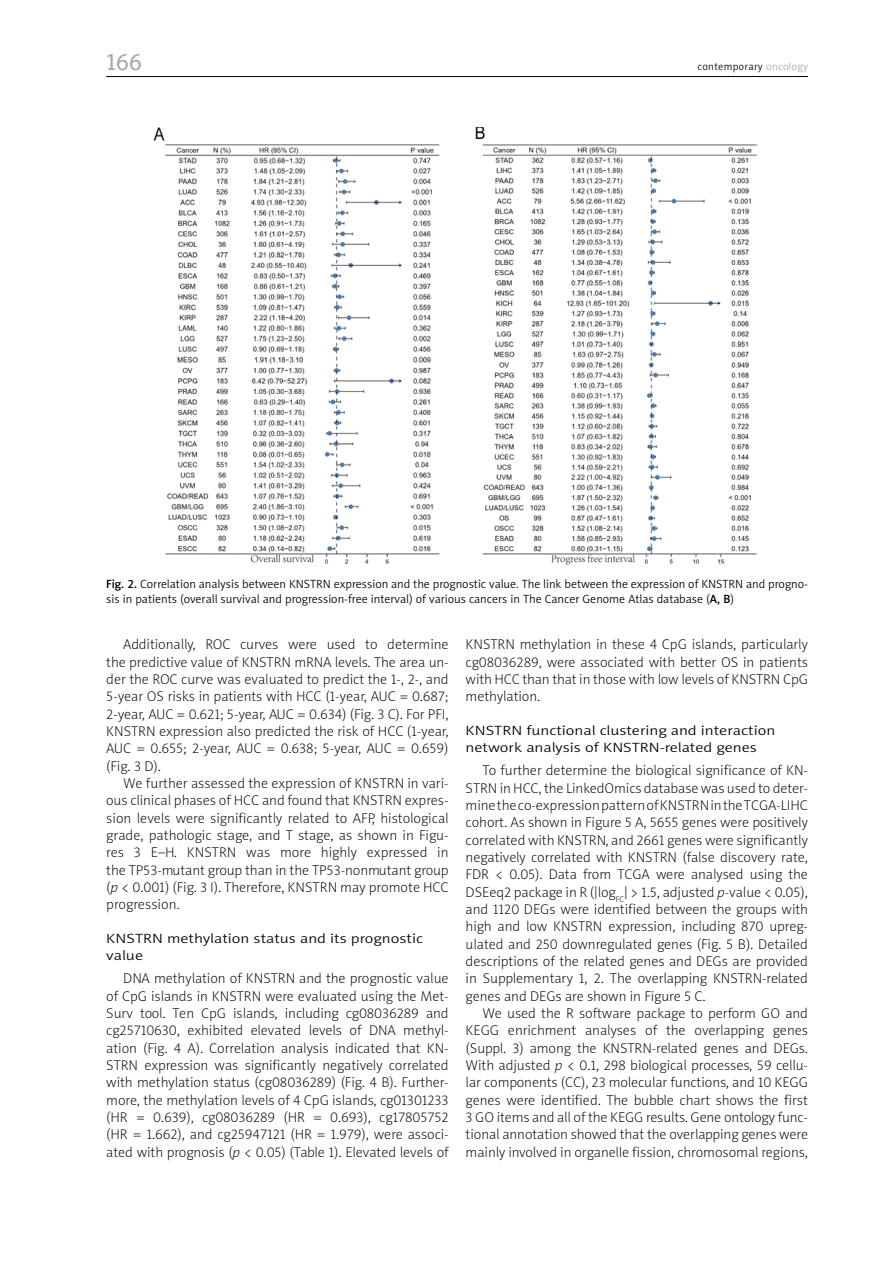
<style>
.page{position:relative;width:893px;height:1263px;background:#fff}
.page>*{position:absolute;margin:0;border:0;box-sizing:border-box;transform-origin:0 0}
.t1{font:24px "Naomi Sans EFN";color:#a8a8a7}
.t2{font:14.25px/17.4px "Naomi Sans EFN Thin";color:#000;text-align:justify}
.t3{font:13.5px/16.6px "Naomi Sans EFN Light";color:#000;scale:1.2 1}
.t4{font:12px/15px "Naomi Sans EFN Light";color:#000}
.t5{font:10.5px "Naomi Sans EFN Light";letter-spacing:.03em;color:#000}
.s1{color:#a8a8a7}
.s2{font-family:"Naomi Sans EFN Medium"}
.s3{font-style:italic}
</style>
<div class="page">
<hr style="left:106px;top:76px;width:702px;height:1px;background:#000">
<img style="left:153px;top:128px;width:604px;height:437px">
<h1 class="t1" style="left:106px;top:48px;width:37px">166</h1>
<p class="t5" style="left:697px;top:61px;width:112px">contemporary <span class="s1">oncology</span></p>
<p class="t4" style="left:106px;top:576px;width:703px"><span class="s2">Fig. 2.</span> Correlation analysis between KNSTRN expression and the prognostic value. The link between the expression of KNSTRN and progno&shy;sis in patients (overall survival and progression-free interval) of various cancers in The Cancer Genome Atlas database (<span class="s2">A, B</span>)</p>
<p class="t2" style="left:106px;top:636px;width:344px;text-indent:17px">Additionally, ROC curves were used to determine the predictive value of KNSTRN mRNA levels. The area un&shy;der the ROC curve was evaluated to predict the 1-, 2-, and 5-year OS risks in patients with HCC (1-year, AUC = 0.687; 2-year, AUC = 0.621; 5-year, AUC = 0.634) (Fig. 3 C). For PFI, KNSTRN expression also predicted the risk of HCC (1-year, AUC = 0.655; 2-year, AUC = 0.638; 5-year, AUC = 0.659) (Fig. 3 D).</p>
<p class="t2" style="left:106px;top:774px;width:344px;text-indent:17px">We further assessed the expression of KNSTRN in vari&shy;ous clinical phases of HCC and found that KNSTRN expres&shy;sion levels were significantly related to AFP, histological grade, pathologic stage, and T stage, as shown in Figu&shy;res 3 E–H. KNSTRN was more highly expressed in the TP53-mutant group than in the TP53-nonmutant group (<span class="s3">p</span> &lt; 0.001) (Fig. 3 I). Therefore, KNSTRN may promote HCC progression.</p>
<p class="t3" style="left:106px;top:930px;width:265px">KNSTRN methylation status and its prognostic value</p>
<p class="t2" style="left:106px;top:970px;width:344px;text-indent:17px">DNA methylation of KNSTRN and the prognostic value of CpG islands in KNSTRN were evaluated using the Met-Surv tool. Ten CpG islands, including cg08036289 and cg25710630, exhibited elevated levels of DNA methyl&shy;ation (Fig. 4 A). Correlation analysis indicated that KN-STRN expression was significantly negatively correlated with methylation status (cg08036289) (Fig. 4 B). Further&shy;more, the methylation levels of 4 CpG islands, cg01301233 (HR = 0.639), cg08036289 (HR = 0.693), cg17805752 (HR = 1.662), and cg25947121 (HR = 1.979), were associ&shy;ated with prognosis (<span class="s3">p</span> &lt; 0.05) (Table 1). Elevated levels of</p>
<p class="t2" style="left:466px;top:636px;width:344px">KNSTRN methylation in these 4 CpG islands, particularly cg08036289, were associated with better OS in patients with HCC than that in those with low levels of KNSTRN CpG methylation.</p>
<p class="t3" style="left:466px;top:722px;width:259px">KNSTRN functional clustering and interaction network analysis of KNSTRN-related genes</p>
<p class="t2" style="left:466px;top:762px;width:344px;text-indent:17px">To further determine the biological significance of KN-STRN in HCC, the LinkedOmics database was used to deter&shy;mine theco-expression pattern ofKNSTRN in theTCGA-LIHC cohort. As shown in Figure 5 A, 5655 genes were positively correlated with KNSTRN, and 2661 genes were significantly negatively correlated with KNSTRN (false discovery rate, FDR &lt; 0.05). Data from TCGA were analysed using the DSEeq2 package in R (|log<sub>FC</sub>| &gt; 1.5, adjusted <span class="s3">p</span>-value &lt; 0.05), and 1120 DEGs were identified between the groups with high and low KNSTRN expression, including 870 upreg&shy;ulated and 250 downregulated genes (Fig. 5 B). Detailed descriptions of the related genes and DEGs are provided in Supplementary 1, 2. The overlapping KNSTRN-related genes and DEGs are shown in Figure 5 C.</p>
<p class="t2" style="left:466px;top:1005px;width:344px;text-indent:17px">We used the R software package to perform GO and KEGG enrichment analyses of the overlapping genes (Suppl. 3) among the KNSTRN-related genes and DEGs.<br>With adjusted <span class="s3">p</span> &lt; 0.1, 298 biological processes, 59 cellu&shy;lar components (CC), 23 molecular functions, and 10 KEGG genes were identified. The bubble chart shows the first 3 GO items and all of the KEGG results. Gene ontology func&shy;tional annotation showed that the overlapping genes were mainly involved in organelle fission, chromosomal regions,</p>
</div>
